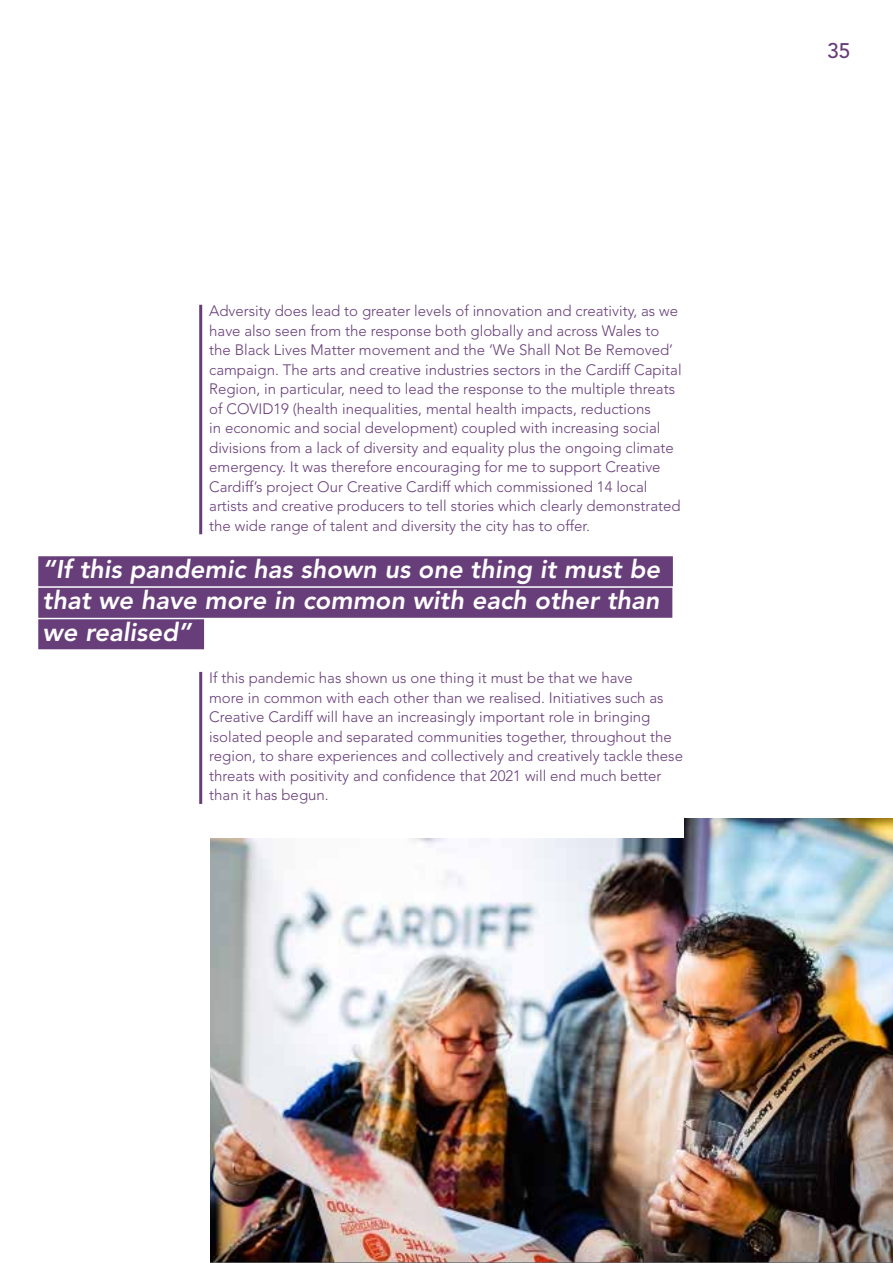
<style>
.page{position:relative;width:893px;height:1263px;background:#fff}
.page>*{position:absolute;margin:0;border:0;box-sizing:border-box;transform-origin:0 0}
.t1{font:italic 800 25.5px/31.5px "Avenir LT Std";color:#fff;text-align:justify}
.t2{font:500 21px "Avenir LT Std";color:#673e79}
.t3{font:300 15px/19.5px "Avenir LT Std";color:#673e79}
</style>
<div class="page">
<div style="left:38px;top:556px;width:635px;height:30px;background:#673e79"></div>
<div style="left:38px;top:588px;width:634px;height:30px;background:#673e79"></div>
<div style="left:38px;top:619px;width:166px;height:30px;background:#673e79"></div>
<hr style="left:199px;top:305px;width:3px;height:229px;background:#673e79">
<img style="left:210px;top:819px;width:683px;height:444px">
<div style="left:209px;top:672px;width:475px;height:166px;background:#fff"></div>
<hr style="left:199px;top:672px;width:3px;height:132px;background:#673e79">
<p class="t3" style="left:209px;top:301px;width:474px">Adversity does lead to greater levels of innovation and creativity, as we have also seen from the response both globally and across Wales to the Black Lives Matter movement and the ‘We Shall Not Be Removed’ campaign. The arts and creative industries sectors in the Cardiff Capital Region, in particular, need to lead the response to the multiple threats of COVID19 (health inequalities, mental health impacts, reductions<br>in economic and social development) coupled with increasing social divisions from a lack of diversity and equality plus the ongoing climate emergency. It was therefore encouraging for me to support Creative Cardiff’s project Our Creative Cardiff which commissioned 14 local artists and creative producers to tell stories which clearly demonstrated the wide range of talent and diversity the city has to offer.</p>
<h1 class="t1" style="left:43px;top:554px;width:619px">“If this pandemic has shown us one thing it must be that we have more in common with each other than we realised”</h1>
<p class="t3" style="left:209px;top:668px;width:475px">If this pandemic has shown us one thing it must be that we have<br>more in common with each other than we realised. Initiatives such as Creative Cardiff will have an increasingly important role in bringing isolated people and separated communities together, throughout the region, to share experiences and collectively and creatively tackle these threats with positivity and confidence that 2021 will end much better than it has begun.</p>
<h2 class="t2" style="left:827px;top:39px;width:25px">35</h2>
</div>
